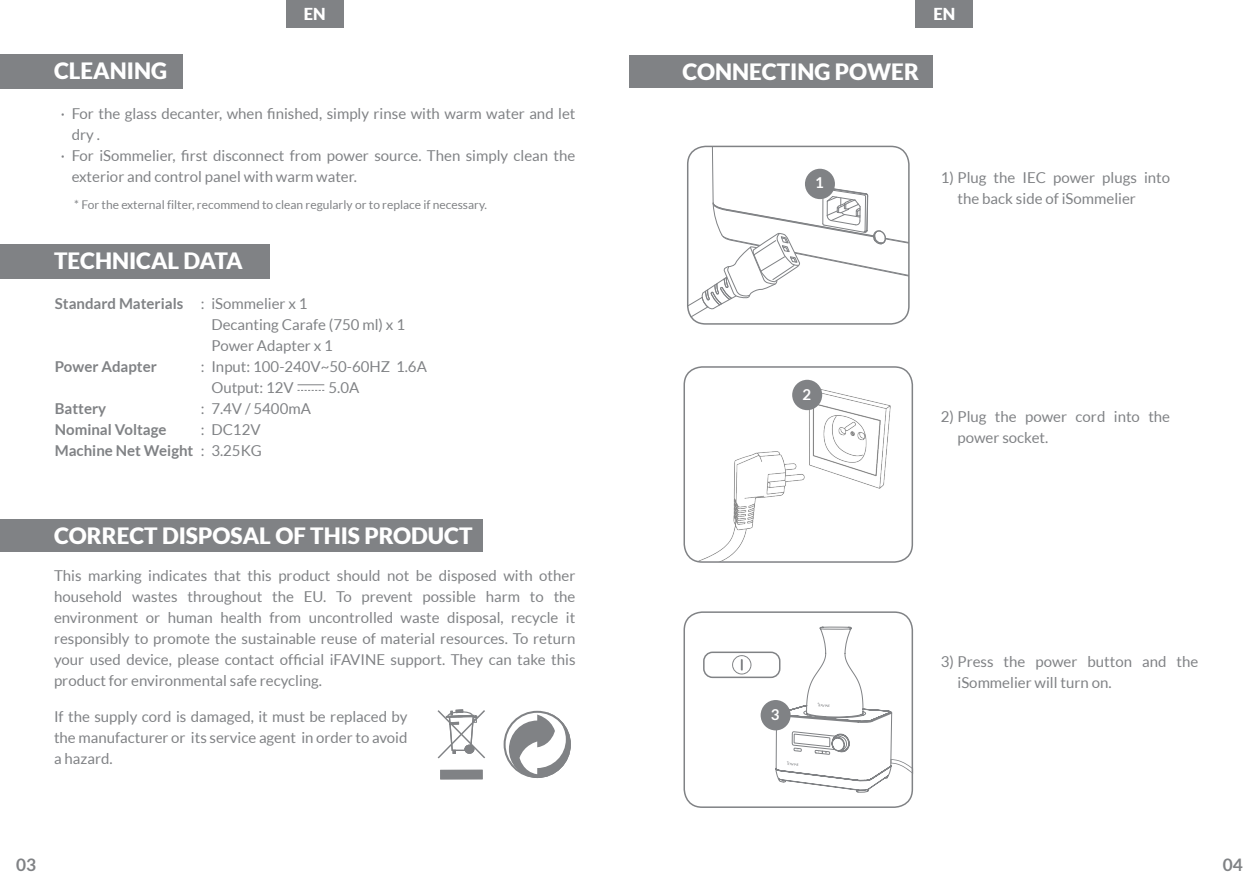
<style>
.page{position:relative;width:1259px;height:893px;background:#fff}
.page>*{position:absolute;margin:0;border:0;box-sizing:border-box;transform-origin:0 0}
.Big_Tittle-_Lato_Bla{font:900 22.5px "Lato";color:#fff}
.Tittle-10pt{font:900 22.5px "Lato";color:#fff}
.t1{font:700 17.25px "Lato";color:#808285}
.Paragraph_Style_2{font:900 16.5px "Lato";color:#fff}
.Content-10pt{font:15px/21px "Lato";color:#808285}
.Content-10pt-2{font:700 15px "Lato";color:#808285}
.t2{font:700 15px "Lato";color:#fff}
.t3{font:12px "Lato";color:#808285}
</style>
<div class="page">
<div style="left:0;top:54px;width:183px;height:35px;background:#808285"></div>
<div style="left:629px;top:55px;width:304px;height:33px;background:#808285"></div>
<img style="left:692px;top:382px;width:199px;height:178px">
<div style="left:683px;top:366px;width:230px;height:197px;border:2px solid #808285;border-radius:18px"></div>
<div style="left:792px;top:380px;width:30px;height:30px;background:#808285;border-radius:50%"></div>
<div style="left:0;top:519px;width:482px;height:33px;background:#808285"></div>
<svg style="left:437px;top:709px;width:48px;height:49px"></svg>
<div style="left:440px;top:770px;width:43px;height:9px;background:#808285"></div>
<svg style="left:503px;top:711px;width:68px;height:67px"></svg>
<div style="left:915px;top:0;width:58px;height:27px;background:#808285"></div>
<div style="left:286px;top:0;width:57px;height:27px;background:#808285"></div>
<div style="left:0;top:244px;width:270px;height:35px;background:#808285"></div>
<svg style="left:297px;top:384px;width:27px;height:7px"></svg>
<div style="left:683px;top:611px;width:230px;height:197px;border:2px solid #808285;border-radius:18px"></div>
<svg style="left:775px;top:618px;width:138px;height:190px"></svg>
<div style="left:703px;top:652px;width:77px;height:26px;border:2px solid #808285;border-radius:9px"></div>
<svg style="left:732px;top:655px;width:19px;height:19px"></svg>
<div style="left:760px;top:700px;width:30px;height:30px;background:#808285;border-radius:50%"></div>
<svg style="left:687px;top:146px;width:222px;height:178px"></svg>
<div style="left:687px;top:146px;width:222px;height:179px;border:2px solid #808285;border-radius:18px"></div>
<p class="Paragraph_Style_2" style="left:304px;top:4px;width:23px">EN</p>
<p class="Paragraph_Style_2" style="left:933px;top:4px;width:23px">EN</p>
<p class="Big_Tittle-_Lato_Bla" style="left:54px;top:58px;width:114px">CLEANING</p>
<p class="Content-10pt" style="left:72px;top:102px;width:505px">For the glass decanter, when finished, simply rinse with warm water and let dry .</p>
<p class="Content-10pt" style="left:72px;top:144px;width:505px">For iSommelier, first disconnect from power source. Then simply clean the exterior and control panel with warm water.</p>
<p class="Content-10pt" style="left:61px;top:102px;width:6px">·</p>
<p class="Content-10pt" style="left:61px;top:145px;width:6px">·</p>
<p class="t3" style="left:74px;top:198px;width:414px">* For the external filter, recommend to clean regularly or to replace if necessary.</p>
<p class="Big_Tittle-_Lato_Bla" style="left:54px;top:248px;width:190px">TECHNICAL DATA</p>
<p class="Content-10pt-2" style="left:55px;top:295px;width:130px">Standard Materials</p>
<p class="Content-10pt-2" style="left:55px;top:358px;width:104px">Power Adapter</p>
<p class="Content-10pt-2" style="left:55px;top:400px;width:53px">Battery</p>
<p class="Content-10pt-2" style="left:55px;top:421px;width:113px">Nominal Voltage</p>
<p class="Content-10pt-2" style="left:55px;top:442px;width:140px">Machine Net Weight</p>
<p class="Content-10pt" style="left:201px;top:293px;width:5px">:</p>
<p class="Content-10pt" style="left:201px;top:356px;width:5px">:</p>
<p class="Content-10pt" style="left:201px;top:398px;width:5px">:</p>
<p class="Content-10pt" style="left:201px;top:419px;width:5px">:</p>
<p class="Content-10pt" style="left:201px;top:440px;width:5px">:</p>
<p class="Content-10pt" style="left:211px;top:293px;width:98px">iSommelier x 1</p>
<p class="Content-10pt" style="left:211px;top:314px;width:195px">Decanting Carafe (750 ml) x 1</p>
<p class="Content-10pt" style="left:211px;top:335px;width:123px">Power Adapter x 1</p>
<p class="Content-10pt" style="left:211px;top:356px;width:217px">Input: 100-240V~50-60HZ 1.6A</p>
<p class="Content-10pt" style="left:211px;top:377px;width:84px">Output: 12V</p>
<p class="Content-10pt" style="left:328px;top:377px;width:32px">5.0A</p>
<p class="Content-10pt" style="left:211px;top:398px;width:101px">7.4V / 5400mA</p>
<p class="Content-10pt" style="left:211px;top:419px;width:51px">DC12V</p>
<p class="Content-10pt" style="left:211px;top:440px;width:52px">3.25KG</p>
<p class="Tittle-10pt" style="left:54px;top:523px;width:420px">CORRECT DISPOSAL OF THIS PRODUCT</p>
<p class="Content-10pt" style="left:54px;top:565px;width:523px;text-align:justify">This marking indicates that this product should not be disposed with other household wastes throughout the EU. To prevent possible harm to the environment or human health from uncontrolled waste disposal, recycle it responsibly to promote the sustainable reuse of material resources. To return your used device, please contact official iFAVINE support. They can take this product for environmental safe recycling.</p>
<p class="Content-10pt" style="left:54px;top:705px;width:355px;text-align:justify">If the supply cord is damaged, it must be replaced by the manufacturer or its service agent in order to avoid a hazard.</p>
<p class="Big_Tittle-_Lato_Bla" style="left:682px;top:59px;width:238px">CONNECTING POWER</p>
<p class="t2" style="left:815px;top:174px;width:10px">1</p>
<p class="Content-10pt" style="left:941px;top:167px;width:231px">1) Plug the IEC power plugs into</p>
<p class="Content-10pt" style="left:957px;top:188px;width:180px">the back side of iSommelier</p>
<p class="t2" style="left:802px;top:385px;width:10px">2</p>
<p class="Content-10pt" style="left:941px;top:406px;width:231px">2) Plug the power cord into the</p>
<p class="Content-10pt" style="left:957px;top:427px;width:92px">power socket.</p>
<p class="t2" style="left:771px;top:706px;width:10px">3</p>
<p class="Content-10pt" style="left:941px;top:651px;width:259px">3) Press the power button and the</p>
<p class="Content-10pt" style="left:957px;top:672px;width:156px">iSommelier will turn on.</p>
<p class="t1" style="left:16px;top:855px;width:22px">03</p>
<p class="t1" style="left:1222px;top:855px;width:22px">04</p>
</div>
